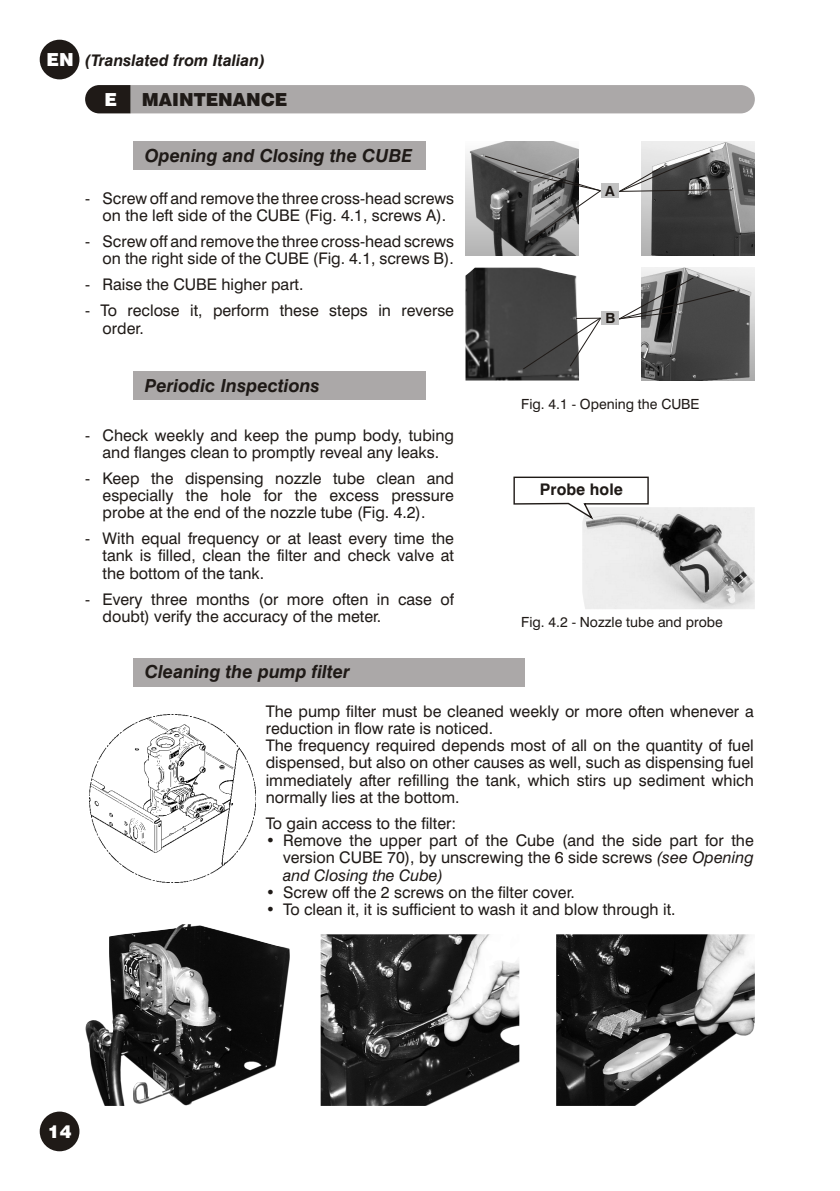
<style>
.page{position:relative;width:840px;height:1191px;background:#fff}
.page>*{position:absolute;margin:0;border:0;box-sizing:border-box;transform-origin:0 0}
.t1{font:italic 700 18px "Swiss 721 BT";color:#1f1a17}
.t2{font:900 18px "Swiss 721 BT";color:#1f1a17}
.t3{font:900 18px "Swiss 721 BT";color:#fff}
.t4{font:16px/17.2px "Swiss 721 BT";color:#1f1a17}
.t5{font:italic 700 16px "Swiss 721 BT";color:#1f1a17}
.t6{font:700 16px "Swiss 721 BT";color:#1f1a17}
.t7{font:14px "Swiss 721 BT";color:#1f1a17}
.t8{font:700 14px "Swiss 721 BT";color:#1f1a17}
.s1{font-weight:900;font-style:normal;font-size:18px;color:#fff}
.s2{font-style:italic}
</style>
<div class="page">
<img style="left:89px;top:714px;width:166px;height:168px">
<img style="left:556px;top:934px;width:198px;height:172px">
<img style="left:320px;top:934px;width:199px;height:172px">
<img style="left:85px;top:924px;width:205px;height:182px">
<div style="left:40px;top:1111px;width:39px;height:40px;background:#1f1a17;border-radius:50%"></div>
<svg style="left:85px;top:85px;width:669px;height:28px;background:#a39f9f"></svg>
<div style="left:133px;top:658px;width:391px;height:28px;background:#aba8a8"></div>
<div style="left:133px;top:142px;width:292px;height:28px;background:#aba8a8"></div>
<div style="left:133px;top:371px;width:292px;height:29px;background:#aba8a8"></div>
<img style="left:641px;top:268px;width:113px;height:113px">
<img style="left:465px;top:268px;width:113px;height:112px">
<img style="left:641px;top:142px;width:113px;height:113px">
<img style="left:465px;top:142px;width:113px;height:113px">
<svg style="left:617px;top:152px;width:111px;height:41px"></svg>
<svg style="left:483px;top:155px;width:118px;height:86px"></svg>
<svg style="left:618px;top:277px;width:117px;height:43px"></svg>
<svg style="left:522px;top:317px;width:79px;height:53px"></svg>
<div style="left:601px;top:311px;width:17px;height:14px;background:#c2c2c2"></div>
<div style="left:601px;top:184px;width:17px;height:14px;background:#c2c2c2"></div>
<img style="left:582px;top:507px;width:172px;height:102px">
<svg style="left:513px;top:476px;width:136px;height:45px"></svg>
<div style="left:40px;top:40px;width:39px;height:39px;background:#1f1a17;border-radius:50%"></div>
<p class="t5" style="left:47px;top:54px;width:220px"><span class="s1">EN</span> (Translated from Italian)</p>
<p class="t3" style="left:104px;top:92px;width:14px">E</p>
<p class="t2" style="left:142px;top:92px;width:147px">MAINTENANCE</p>
<p class="t1" style="left:145px;top:149px;width:269px">Opening and Closing the CUBE</p>
<p class="t4" style="left:102px;top:191px;width:353px;text-indent:-17px">- Screw off and remove the three cross-head screws on the left side of the CUBE (Fig. 4.1, screws A).</p>
<p class="t4" style="left:85px;top:234px;width:370px;text-align:right">- Screw off and remove the three cross-head screws on the right side of the CUBE (Fig. 4.1, screws B).</p>
<p class="t4" style="left:85px;top:277px;width:220px">- Raise the CUBE higher part.</p>
<p class="t4" style="left:102px;top:303px;width:353px;text-indent:-17px">- To reclose it, perform these steps in reverse order.</p>
<p class="t1" style="left:145px;top:378px;width:177px">Periodic Inspections</p>
<p class="t4" style="left:85px;top:428px;width:370px;text-align:center">- Check weekly and keep the pump body, tubing and flanges clean to promptly reveal any leaks.</p>
<p class="t4" style="left:102px;top:471px;width:353px;text-align:justify;text-indent:-17px">- Keep the dispensing nozzle tube clean and especially the hole for the excess pressure probe at the end of the nozzle tube (Fig. 4.2).</p>
<p class="t4" style="left:102px;top:531px;width:353px;text-align:justify;text-indent:-17px">- With equal frequency or at least every time the tank is filled, clean the filter and check valve at the bottom of the tank.</p>
<p class="t4" style="left:102px;top:592px;width:353px;text-indent:-17px">- Every three months (or more often in case of doubt) verify the accuracy of the meter.</p>
<p class="t1" style="left:145px;top:664px;width:207px">Cleaning the pump filter</p>
<p class="t8" style="left:605px;top:185px;width:11px">A</p>
<p class="t8" style="left:605px;top:312px;width:11px">B</p>
<p class="t7" style="left:521px;top:398px;width:180px">Fig. 4.1 - Opening the CUBE</p>
<p class="t6" style="left:539px;top:483px;width:84px">Probe hole</p>
<p class="t7" style="left:521px;top:616px;width:203px">Fig. 4.2 - Nozzle tube and probe</p>
<p class="t3" style="left:48px;top:1124px;width:25px">14</p>
<p class="t4" style="left:265px;top:704px;width:489px">The pump filter must be cleaned weekly or more often whenever a reduction in flow rate is noticed.<br>The frequency required depends most of all on the quantity of fuel dispensed, but also on other causes as well, such as dispensing fuel immediately after refilling the tank, which stirs up sediment which normally lies at the bottom.</p>
<p class="t4" style="left:265px;top:816px;width:192px">To gain access to the filter:</p>
<p class="t4" style="left:283px;top:833px;width:472px;text-align:justify;text-indent:-17px">• Remove the upper part of the Cube (and the side part for the version CUBE 70), by unscrewing the 6 side screws <span class="s2">(see Opening and Closing the Cube)</span></p>
<p class="t4" style="left:265px;top:885px;width:310px">• Screw off the 2 screws on the filter cover.</p>
<p class="t4" style="left:265px;top:902px;width:411px">• To clean it, it is sufficient to wash it and blow through it.</p>
</div>
